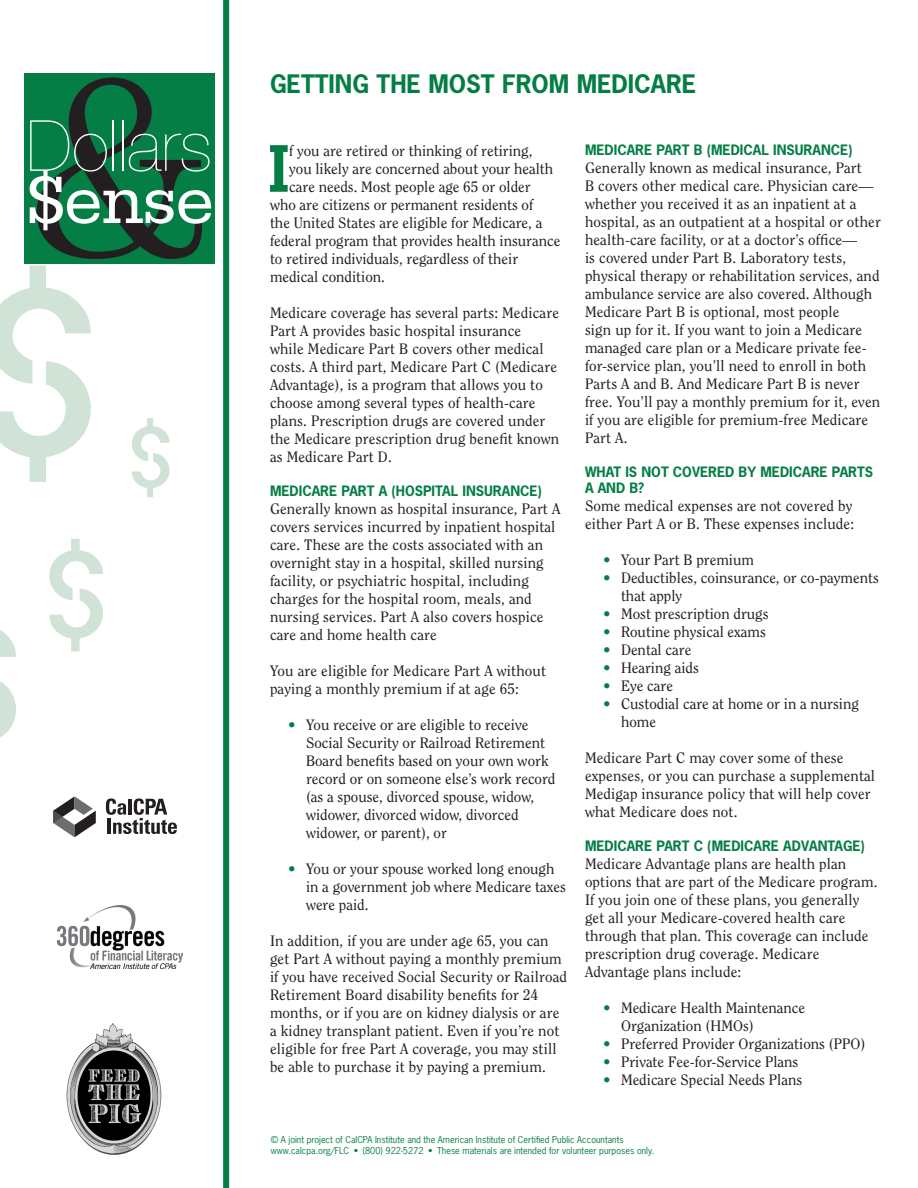
<style>
.page{position:relative;width:918px;height:1188px;background:#fff}
.page>*{position:absolute;margin:0;border:0;box-sizing:border-box;transform-origin:0 0}
.t1{font:283.5px "Housebroken Clean";color:#d1e3d6}
.t2{font:300 259.2px "Century";color:#231f20}
.t3{font:147.3px "Housebroken Clean";color:#d1e3d6}
.t4{font:103.8px "Housebroken Clean";color:#d1e3d6}
.t5{font:200 70.65px "Helvetica Neue";color:#fff}
.t6{font:70.65px "Serifa";color:#fff}
.body_text_1st{font:500 66px "Boton";color:#047e45}
.t7{font:700 24px "News Gothic";color:#047e45}
.body_text{font:15px/18px "Clearface";letter-spacing:.01em;color:#231f20}
.bullet_w_space{font:15px/18px "Clearface";color:#231f20}
.body_text_1st-2{font:15px "Clearface";color:#231f20}
.bullet{font:15px/18px "Clearface";color:#231f20}
.t8{font:700 13.5px/16.2px "News Gothic";color:#047e45}
.t9{font:9px "News Gothic";color:#047e45}
.s1{color:#047e45}
</style>
<div class="page">
<div style="left:223px;top:0;width:6px;height:1188px;background:#047e45"></div>
<div style="left:25px;top:73px;width:190px;height:190px;background:#047e45"></div>
<img style="left:57px;top:905px;width:125px;height:63px">
<img style="left:66px;top:1024px;width:95px;height:130px">
<svg style="left:53px;top:796px;width:43px;height:41px"></svg>
<svg style="left:106px;top:798px;width:71px;height:36px"></svg>
<p class="t2" style="left:28px;top:18px;width:184px">&amp;</p>
<p class="t1" style="left:-32px;top:188px;width:144px">$</p>
<p class="t5" style="left:26px;top:105px;width:187px">Dollars</p>
<p class="t6" style="left:26px;top:161px;width:190px">$ense</p>
<p class="t4" style="left:124px;top:390px;width:54px">$</p>
<p class="t3" style="left:39px;top:499px;width:76px">$</p>
<p class="t7" style="left:270px;top:68px;width:428px">GETTING THE MOST FROM MEDICARE</p>
<p class="body_text_1st" style="left:269px;top:130px;width:22px">I</p>
<p class="body_text_1st-2" style="left:289px;top:142px;width:245px">f you are retired or thinking of retiring,</p>
<p class="body_text_1st-2" style="left:289px;top:160px;width:266px">you likely are concerned about your health</p>
<p class="body_text_1st-2" style="left:289px;top:178px;width:243px">care needs. Most people age 65 or older</p>
<p class="body_text_1st-2" style="left:270px;top:196px;width:265px">who are citizens or permanent residents of</p>
<p class="body_text_1st-2" style="left:270px;top:214px;width:274px">the United States are eligible for Medicare, a</p>
<p class="body_text_1st-2" style="left:270px;top:232px;width:292px">federal program that provides health insurance</p>
<p class="body_text_1st-2" style="left:270px;top:250px;width:250px">to retired individuals, regardless of their</p>
<p class="body_text_1st-2" style="left:270px;top:268px;width:116px">medical condition.</p>
<p class="body_text" style="left:270px;top:304px;width:291px">Medicare coverage has several parts: Medicare Part A provides basic hospital insurance<br>while Medicare Part B covers other medical costs. A third part, Medicare Part C (Medicare Advantage), is a program that allows you to choose among several types of health-care plans. Prescription drugs are covered under the Medicare prescription drug benefit known as Medicare Part D.</p>
<p class="t8" style="left:270px;top:483px;width:274px">MEDICARE PART A (HOSPITAL INSURANCE)</p>
<p class="body_text" style="left:270px;top:500px;width:292px">Generally known as hospital insurance, Part A covers services incurred by inpatient hospital care. These are the costs associated with an overnight stay in a hospital, skilled nursing facility, or psychiatric hospital, including charges for the hospital room, meals, and nursing services. Part A also covers hospice care and home health care</p>
<p class="body_text" style="left:270px;top:662px;width:278px">You are eligible for Medicare Part A without paying a monthly premium if at age 65:</p>
<p class="bullet_w_space" style="left:306px;top:716px;width:251px;text-indent:-18px"><span class="s1">•</span> You receive or are eligible to receive Social Security or Railroad Retirement Board benefits based on your own work record or on someone else’s work record (as a spouse, divorced spouse, widow, widower, divorced widow, divorced widower, or parent), or</p>
<p class="bullet_w_space" style="left:306px;top:860px;width:261px;text-indent:-18px"><span class="s1">•</span> You or your spouse worked long enough in a government job where Medicare taxes were paid.</p>
<p class="body_text" style="left:270px;top:932px;width:299px">In addition, if you are under age 65, you can get Part A without paying a monthly premium if you have received Social Security or Railroad Retirement Board disability benefits for 24 months, or if you are on kidney dialysis or are a kidney transplant patient. Even if you’re not eligible for free Part A coverage, you may still be able to purchase it by paying a premium.</p>
<p class="t8" style="left:585px;top:141px;width:269px">MEDICARE PART B (MEDICAL INSURANCE)</p>
<p class="body_text" style="left:585px;top:159px;width:297px">Generally known as medical insurance, Part<br>B covers other medical care. Physician care— whether you received it as an inpatient at a hospital, as an outpatient at a hospital or other health-care facility, or at a doctor’s office—<br>is covered under Part B. Laboratory tests, physical therapy or rehabilitation services, and ambulance service are also covered. Although Medicare Part B is optional, most people<br>sign up for it. If you want to join a Medicare managed care plan or a Medicare private fee&shy;for-service plan, you’ll need to enroll in both Parts A and B. And Medicare Part B is never free. You’ll pay a monthly premium for it, even if you are eligible for premium-free Medicare Part A.</p>
<p class="t8" style="left:585px;top:464px;width:290px">WHAT IS NOT COVERED BY MEDICARE PARTS<br>A AND B?</p>
<p class="body_text" style="left:585px;top:497px;width:271px">Some medical expenses are not covered by either Part A or B. These expenses include:</p>
<p class="bullet" style="left:603px;top:551px;width:152px"><span class="s1">•</span> Your Part B premium</p>
<p class="bullet" style="left:621px;top:569px;width:259px;text-indent:-18px"><span class="s1">•</span> Deductibles, coinsurance, or co-payments that apply</p>
<p class="bullet" style="left:603px;top:605px;width:167px"><span class="s1">•</span> Most prescription drugs</p>
<p class="bullet" style="left:603px;top:623px;width:164px"><span class="s1">•</span> Routine physical exams</p>
<p class="bullet" style="left:603px;top:641px;width:90px"><span class="s1">•</span> Dental care</p>
<p class="bullet" style="left:603px;top:659px;width:97px"><span class="s1">•</span> Hearing aids</p>
<p class="bullet" style="left:603px;top:677px;width:72px"><span class="s1">•</span> Eye care</p>
<p class="bullet_w_space" style="left:621px;top:695px;width:239px;text-indent:-18px"><span class="s1">•</span> Custodial care at home or in a nursing home</p>
<p class="body_text" style="left:585px;top:749px;width:292px">Medicare Part C may cover some of these expenses, or you can purchase a supplemental Medigap insurance policy that will help cover what Medicare does not.</p>
<p class="t8" style="left:585px;top:838px;width:281px">MEDICARE PART C (MEDICARE ADVANTAGE)</p>
<p class="body_text" style="left:585px;top:855px;width:294px">Medicare Advantage plans are health plan options that are part of the Medicare program.<br>If you join one of these plans, you generally get all your Medicare-covered health care through that plan. This coverage can include prescription drug coverage. Medicare Advantage plans include:</p>
<p class="bullet" style="left:621px;top:999px;width:186px;text-indent:-18px"><span class="s1">•</span> Medicare Health Maintenance<br>Organization (HMOs)</p>
<p class="bullet" style="left:603px;top:1035px;width:264px"><span class="s1">•</span> Preferred Provider Organizations (PPO)</p>
<p class="bullet" style="left:603px;top:1053px;width:197px"><span class="s1">•</span> Private Fee-for-Service Plans</p>
<p class="bullet" style="left:603px;top:1071px;width:201px"><span class="s1">•</span> Medicare Special Needs Plans</p>
<p class="t9" style="left:271px;top:1134px;width:354px">© A joint project of CalCPA Institute and the American Institute of Certified Public Accountants</p>
<p class="t9" style="left:271px;top:1145px;width:385px">www.calcpa.org/FLC • (800) 922-5272 • These materials are intended for volunteer purposes only.</p>
</div>
